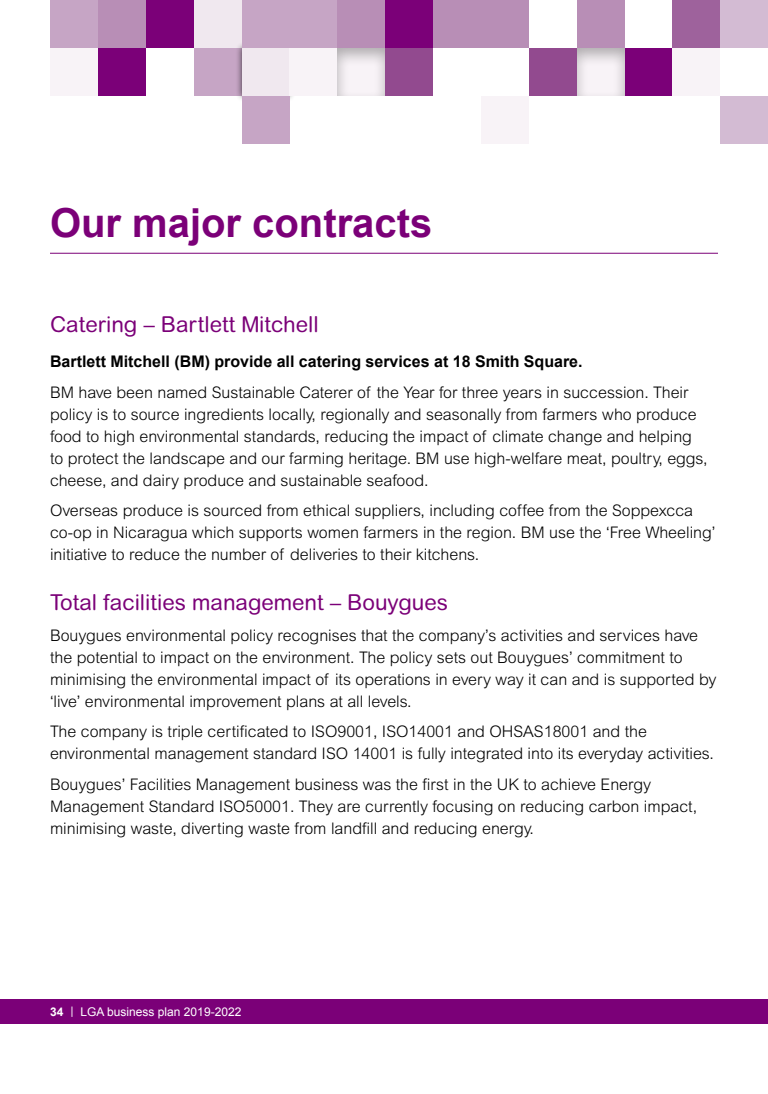
<style>
.page{position:relative;width:768px;height:1094px;background:#fff}
.page>*{position:absolute;margin:0;border:0;box-sizing:border-box;transform-origin:0 0}
.A4_Heading{font:700 40px "Arial";color:#7b0078}
.A4_Subhead{font:22px "Arial Rounded MT";color:#7b0078}
.A4_Body{font:300 16px/22px "Arial MT Std";color:#000}
.bullet_title{font:700 16px "Arial";color:#000}
.t1{font:12px "Arial";color:#fff}
.s1{font-weight:700}
.s2{font-family:"DIN"}
</style>
<div class="page">
<div style="left:0;top:999px;width:768px;height:25px;background:#7b0078"></div>
<div style="left:50px;top:0;width:48px;height:48px;background:#c6a5c5"></div>
<div style="left:146px;top:0;width:48px;height:48px;background:#7b0078"></div>
<div style="left:98px;top:48px;width:48px;height:48px;background:#7b0078"></div>
<div style="left:98px;top:0;width:48px;height:48px;background:#b88eb6"></div>
<div style="left:50px;top:48px;width:48px;height:48px;background:#f8f3f7"></div>
<div style="left:194px;top:48px;width:48px;height:48px;background:#c6a5c5"></div>
<div style="left:194px;top:0;width:48px;height:48px;background:#f0e8ef"></div>
<div style="left:235px;top:41px;width:61px;height:61px;background:#000;opacity:.6"></div>
<div style="left:242px;top:48px;width:48px;height:48px;background:#f0e8ef"></div>
<div style="left:290px;top:48px;width:47px;height:48px;background:#f8f3f7"></div>
<div style="left:242px;top:0;width:48px;height:48px;background:#c6a5c5"></div>
<div style="left:385px;top:0;width:48px;height:48px;background:#7b0078"></div>
<div style="left:290px;top:0;width:47px;height:48px;background:#c6a5c5"></div>
<div style="left:337px;top:0;width:48px;height:48px;background:#b88eb6"></div>
<div style="left:385px;top:48px;width:48px;height:48px;background:#924a8f"></div>
<div style="left:433px;top:0;width:48px;height:48px;background:#b88eb6"></div>
<div style="left:481px;top:0;width:48px;height:48px;background:#b88eb6"></div>
<div style="left:624px;top:48px;width:48px;height:48px;background:#7b0078"></div>
<div style="left:529px;top:48px;width:48px;height:48px;background:#924a8f"></div>
<div style="left:577px;top:0;width:47px;height:48px;background:#b88eb6"></div>
<div style="left:242px;top:96px;width:48px;height:48px;background:#c6a5c5"></div>
<div style="left:481px;top:96px;width:48px;height:48px;background:#f8f3f7"></div>
<div style="left:672px;top:0;width:48px;height:48px;background:#9e629c"></div>
<div style="left:720px;top:0;width:48px;height:48px;background:#d3bbd3"></div>
<div style="left:672px;top:48px;width:48px;height:48px;background:#f8f3f7"></div>
<div style="left:720px;top:96px;width:48px;height:48px;background:#d3bbd3"></div>
<div style="left:329px;top:41px;width:65px;height:56px;background:#000;opacity:.3"></div>
<div style="left:569px;top:41px;width:64px;height:56px;background:#000;opacity:.3"></div>
<hr style="left:50px;top:253px;width:668px;height:1px;background:#7b0078">
<p class="A4_Heading" style="left:50px;top:197px;width:384px">Our major contracts</p>
<p class="A4_Subhead" style="left:50px;top:312px;width:270px">Catering – Bartlett Mitchell</p>
<p class="bullet_title" style="left:50px;top:351px;width:534px">Bartlett Mitchell (BM) provide all catering services at 18 Smith Square.</p>
<p class="A4_Body" style="left:50px;top:381px;width:659px">BM have been named Sustainable Caterer of the Year for three years in succession. Their policy is to source ingredients locally, regionally and seasonally from farmers who produce food to high environmental standards, reducing the impact of climate change and helping to protect the landscape and our farming heritage. BM use high-welfare meat, poultry, eggs, cheese, and dairy produce and sustainable seafood.</p>
<p class="A4_Body" style="left:50px;top:499px;width:667px">Overseas produce is sourced from ethical suppliers, including coffee from the Soppexcca co-op in Nicaragua which supports women farmers in the region. BM use the ‘Free Wheeling’ initiative to reduce the number of deliveries to their kitchens.</p>
<p class="A4_Subhead" style="left:50px;top:589px;width:400px">Total facilities management – Bouygues</p>
<p class="A4_Body" style="left:50px;top:624px;width:668px">Bouygues environmental policy recognises that the company’s activities and services have the potential to impact on the environment. The policy sets out Bouygues’ commitment to minimising the environmental impact of its operations in every way it can and is supported by ‘live’ environmental improvement plans at all levels.</p>
<p class="A4_Body" style="left:50px;top:720px;width:665px">The company is triple certificated to ISO9001, ISO14001 and OHSAS18001 and the environmental management standard ISO 14001 is fully integrated into its everyday activities.</p>
<p class="A4_Body" style="left:50px;top:773px;width:649px">Bouygues’ Facilities Management business was the first in the UK to achieve Energy<br>Management Standard ISO50001. They are currently focusing on reducing carbon impact, minimising waste, diverting waste from landfill and reducing energy.</p>
<p class="t1" style="left:50px;top:1004px;width:193px"><span class="s1">34</span> <span class="s2">|</span> LGA business plan 2019-2022</p>
</div>
